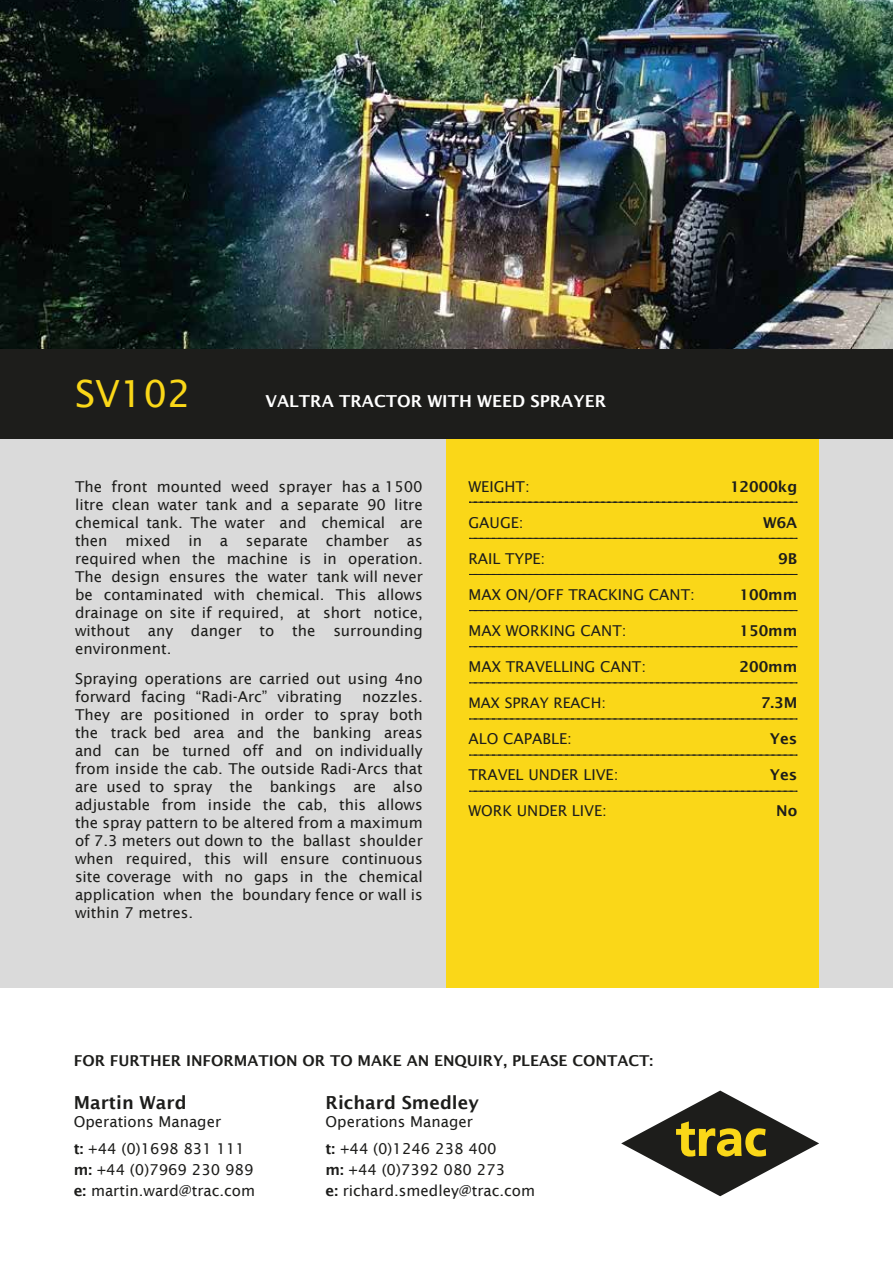
<style>
.page{position:relative;width:893px;height:1263px;background:#fff}
.page>*{position:absolute;margin:0;border:0;box-sizing:border-box;transform-origin:0 0}
.t1{font:37.5px "Lucida Sans";color:#fad718}
.t2{font:600 18px "Lucida Sans";color:#1d1d1b}
.t3{font:600 16.5px "Lucida Sans";color:#fff}
.t4{font:15px/18px "Lucida Sans";color:#1d1d1b}
.t5{font:600 15px "Lucida Sans";color:#1d1d1b}
.t6{font:14.55px "Lucida Sans";color:#1d1d1b}
.s1{font-weight:600}
</style>
<div class="page">
<img style="left:1px;top:0;width:891px;height:349px">
<div style="left:0;top:438px;width:893px;height:550px;background:#dadada"></div>
<div style="left:447px;top:438px;width:372px;height:550px;background:#fad718"></div>
<svg style="left:621px;top:1090px;width:198px;height:106px"></svg>
<svg style="left:469px;top:538px;width:328px;height:1px"></svg>
<svg style="left:469px;top:502px;width:328px;height:1px"></svg>
<svg style="left:469px;top:610px;width:328px;height:1px"></svg>
<svg style="left:469px;top:574px;width:328px;height:1px"></svg>
<svg style="left:469px;top:682px;width:328px;height:1px"></svg>
<svg style="left:469px;top:646px;width:328px;height:1px"></svg>
<svg style="left:469px;top:755px;width:328px;height:1px"></svg>
<svg style="left:469px;top:719px;width:328px;height:1px"></svg>
<svg style="left:469px;top:791px;width:328px;height:1px"></svg>
<div style="left:0;top:349px;width:893px;height:89px;background:#1d1d1b"></div>
<h1 class="t1" style="left:75px;top:372px;width:117px">SV102</h1>
<p class="t3" style="left:266px;top:391px;width:342px">VALTRA TRACTOR WITH WEED SPRAYER</p>
<p class="t4" style="left:75px;top:477px;width:349px;text-align:justify">The front mounted weed sprayer has a 1500 litre clean water tank and a separate 90 litre chemical tank. The water and chemical are then mixed in a separate chamber as required when the machine is in operation.<br>The design ensures the water tank will never be contaminated with chemical. This allows drainage on site if required, at short notice, without any danger to the surrounding environment.</p>
<p class="t4" style="left:75px;top:669px;width:349px">Spraying operations are carried out using 4no forward facing “Radi-Arc” vibrating</p>
<p class="t4" style="left:75px;top:687px;width:349px;text-align:justify;text-indent:287px">nozzles.<br>They are positioned in order to spray both the track bed area and the banking areas and can be turned off and on individually from inside the cab. The outside Radi-Arcs that are used to spray the bankings are also adjustable from inside the cab, this allows the spray pattern to be altered from a maximum of 7.3 meters out down to the ballast shoulder when required, this will ensure continuous site coverage with no gaps in the chemical application when the boundary fence or wall is within 7 metres.</p>
<p class="t4" style="left:468px;top:477px;width:63px">WEIGHT:</p>
<p class="t5" style="left:730px;top:478px;width:69px">12000kg</p>
<p class="t4" style="left:468px;top:513px;width:57px">GAUGE:</p>
<p class="t5" style="left:763px;top:514px;width:36px">W6A</p>
<p class="t4" style="left:468px;top:549px;width:78px">RAIL TYPE:</p>
<p class="t5" style="left:778px;top:550px;width:21px">9B</p>
<p class="t4" style="left:468px;top:585px;width:228px">MAX ON/OFF TRACKING CANT:</p>
<p class="t5" style="left:739px;top:586px;width:59px">100mm</p>
<p class="t4" style="left:468px;top:621px;width:160px">MAX WORKING CANT:</p>
<p class="t5" style="left:739px;top:622px;width:59px">150mm</p>
<p class="t4" style="left:468px;top:657px;width:179px">MAX TRAVELLING CANT:</p>
<p class="t5" style="left:739px;top:658px;width:59px">200mm</p>
<p class="t6" style="left:468px;top:694px;width:139px">MAX SPRAY REACH:</p>
<p class="t5" style="left:761px;top:694px;width:38px">7.3M</p>
<p class="t4" style="left:468px;top:729px;width:105px">ALO CAPABLE:</p>
<p class="t5" style="left:770px;top:730px;width:29px">Yes</p>
<p class="t4" style="left:468px;top:765px;width:152px">TRAVEL UNDER LIVE:</p>
<p class="t5" style="left:770px;top:766px;width:29px">Yes</p>
<p class="t4" style="left:468px;top:801px;width:140px">WORK UNDER LIVE:</p>
<p class="t5" style="left:776px;top:802px;width:23px">No</p>
<p class="t5" style="left:74px;top:1052px;width:581px">FOR FURTHER INFORMATION OR TO MAKE AN ENQUIRY, PLEASE CONTACT:</p>
<p class="t2" style="left:74px;top:1092px;width:114px">Martin Ward</p>
<p class="t4" style="left:74px;top:1108px;width:173px;line-height:27px">Operations Manager<br><span class="s1">t:</span> +44 (0)1698 831 111</p>
<p class="t4" style="left:74px;top:1159px;width:183px;line-height:21px"><span class="s1">m:</span> +44 (0)7969 230 989 <span class="s1">e:</span> martin.ward@trac.com</p>
<p class="t2" style="left:326px;top:1092px;width:155px">Richard Smedley</p>
<p class="t4" style="left:326px;top:1108px;width:173px;line-height:27px">Operations Manager<br><span class="s1">t:</span> +44 (0)1246 238 400</p>
<p class="t4" style="left:326px;top:1159px;width:211px;line-height:21px"><span class="s1">m:</span> +44 (0)7392 080 273<br><span class="s1">e:</span> richard.smedley@trac.com</p>
</div>
